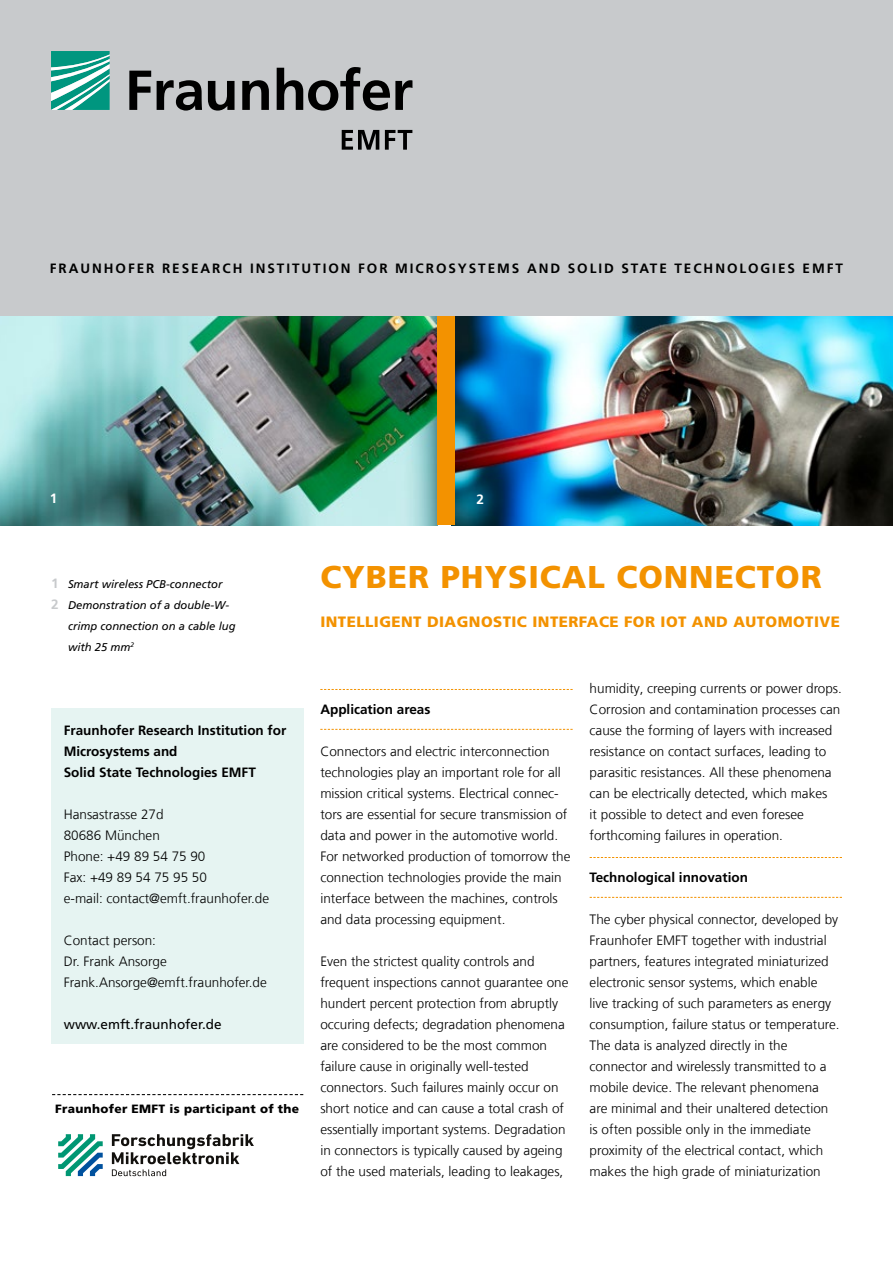
<style>
.page{position:relative;width:893px;height:1263px;background:#fff}
.page>*{position:absolute;margin:0;border:0;box-sizing:border-box;transform-origin:0 0}
.t1{font:900 31.5px "Frutiger LT Com";letter-spacing:.03em;color:#f39200}
.t2{font:900 15px "Frutiger LT Com";letter-spacing:.03em;color:#f39200}
.t3{font:300 13.5px/21px "Frutiger LT Com";color:#000}
.t4{font:700 13.5px/21px "Frutiger LT Com";color:#000}
.t5{font:700 13.5px "Frutiger LT Com";letter-spacing:.145em;color:#000}
.t6{font:13.5px "Frutiger LT Com";color:#000}
.t7{font:700 13.5px "Frutiger LT Com";color:#fff}
.t8{font:900 12px "Frutiger LT Com";letter-spacing:.025em;color:#000}
.t9{font:italic 11.25px "Frutiger LT Com";color:#000}
.s1{font-weight:700;font-style:normal;font-size:13.5px;color:#c8cacc}
</style>
<div class="page">
<img style="left:0;top:315px;width:438px;height:210px">
<img style="left:455px;top:315px;width:438px;height:210px">
<div style="left:438px;top:315px;width:17px;height:210px;background:#f39200"></div>
<div style="left:0;top:0;width:893px;height:315px;background:#c8cacc"></div>
<svg style="left:51px;top:51px;width:59px;height:59px;background:#4bb4a4"></svg>
<svg style="left:129px;top:67px;width:283px;height:44px"></svg>
<svg style="left:342px;top:130px;width:37px;height:20px"></svg>
<svg style="left:385px;top:130px;width:27px;height:20px"></svg>
<div style="left:51px;top:708px;width:252px;height:336px;background:#e6f4f2"></div>
<svg style="left:320px;top:689px;width:253px;height:1px"></svg>
<svg style="left:320px;top:729px;width:253px;height:1px"></svg>
<svg style="left:590px;top:857px;width:252px;height:1px"></svg>
<svg style="left:590px;top:897px;width:252px;height:1px"></svg>
<svg style="left:52px;top:1094px;width:251px;height:1px"></svg>
<svg style="left:58px;top:1134px;width:45px;height:42px"></svg>
<svg style="left:112px;top:1134px;width:142px;height:42px"></svg>
<p class="t5" style="left:50px;top:260px;width:794px">FRAUNHOFER RESEARCH INSTITUTION FOR MICROSYSTEMS AND SOLID STATE TECHNOLOGIES EMFT</p>
<p class="t7" style="left:50px;top:491px;width:9px">1</p>
<p class="t7" style="left:476px;top:491px;width:9px">2</p>
<p class="t9" style="left:51px;top:578px;width:173px"><span class="s1">1</span> Smart wireless PCB-connector</p>
<p class="t9" style="left:51px;top:599px;width:180px"><span class="s1">2</span> Demonstration of a double-W-</p>
<p class="t9" style="left:68px;top:620px;width:169px">crimp connection on a cable lug</p>
<p class="t9" style="left:68px;top:641px;width:68px">with 25 mm<sup>2</sup></p>
<p class="t4" style="left:64px;top:720px;width:224px">Fraunhofer Research Institution for<br>Microsystems and<br>Solid State Technologies EMFT</p>
<p class="t3" style="left:64px;top:804px;width:207px">Hansastrasse 27d<br>80686 München<br>Phone: +49 89 54 75 90<br>Fax: +49 89 54 75 95 50<br>e-mail: contact@emft.fraunhofer.de</p>
<p class="t3" style="left:64px;top:930px;width:205px">Contact person:<br>Dr. Frank Ansorge<br>Frank.Ansorge@emft.fraunhofer.de</p>
<p class="t6" style="left:64px;top:1016px;width:159px">www.emft.fraunhofer.de</p>
<p class="t8" style="left:55px;top:1102px;width:245px">Fraunhofer EMFT is participant of the</p>
<h1 class="t1" style="left:320px;top:558px;width:503px">CYBER PHYSICAL CONNECTOR</h1>
<p class="t2" style="left:320px;top:613px;width:521px">INTELLIGENT DIAGNOSTIC INTERFACE FOR IOT AND AUTOMOTIVE</p>
<p class="t4" style="left:320px;top:699px;width:112px">Application areas</p>
<p class="t3" style="left:320px;top:741px;width:252px">Connectors and electric interconnection technologies play an important role for all mission critical systems. Electrical connec&shy;tors are essential for secure transmission of data and power in the automotive world.<br>For networked production of tomorrow the connection technologies provide the main interface between the machines, controls and data processing equipment.</p>
<p class="t3" style="left:320px;top:951px;width:250px">Even the strictest quality controls and frequent inspections cannot guarantee one hundert percent protection from abruptly occuring defects; degradation phenomena are considered to be the most common failure cause in originally well-tested connectors. Such failures mainly occur on short notice and can cause a total crash of essentially important systems. Degradation in connectors is typically caused by ageing of the used materials, leading to leakages,</p>
<p class="t3" style="left:590px;top:678px;width:254px">humidity, creeping currents or power drops.<br>Corrosion and contamination processes can cause the forming of layers with increased resistance on contact surfaces, leading to parasitic resistances. All these phenomena can be electrically detected, which makes<br>it possible to detect and even foresee forthcoming failures in operation.</p>
<p class="t4" style="left:590px;top:867px;width:160px">Technological innovation</p>
<p class="t3" style="left:590px;top:909px;width:252px">The cyber physical connector, developed by Fraunhofer EMFT together with industrial partners, features integrated miniaturized electronic sensor systems, which enable<br>live tracking of such parameters as energy consumption, failure status or temperature.<br>The data is analyzed directly in the connector and wirelessly transmitted to a mobile device. The relevant phenomena are minimal and their unaltered detection is often possible only in the immediate proximity of the electrical contact, which makes the high grade of miniaturization</p>
</div>
